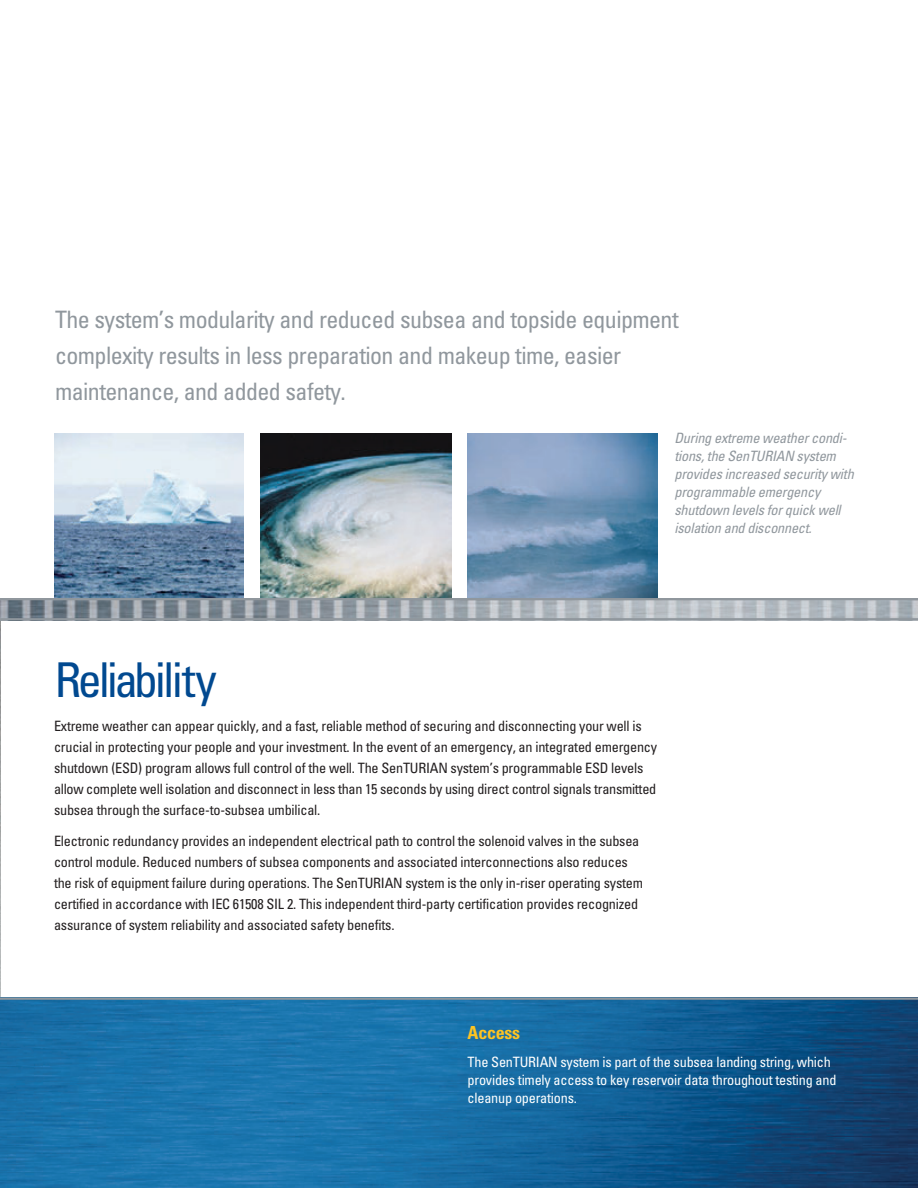
<style>
.page{position:relative;width:918px;height:1188px;background:#fff}
.page>*{position:absolute;margin:0;border:0;box-sizing:border-box;transform-origin:0 0}
.t1{font:condensed 48px "Univers LT Std";letter-spacing:-.055em;color:#014990}
.t2{font:condensed 24px/36px "Univers LT Std";letter-spacing:-.025em;color:#90979d}
.t3{font:700 condensed 18px "Univers LT Std";letter-spacing:-.015em;color:#fec422}
.t4{font:condensed 14.25px/21px "Univers LT Std";letter-spacing:-.015em;color:#231f20}
.t5{font:italic condensed 14.25px/18px "Univers LT Std";letter-spacing:-.015em;color:#90979d}
.t6{font:condensed 14.25px/18px "Univers LT Std";letter-spacing:-.015em;color:#fff}
</style>
<div class="page">
<img style="left:0;top:600px;width:1px;height:404px">
<img style="left:0;top:997px;width:918px;height:191px">
<img style="left:261px;top:433px;width:190px;height:165px">
<img style="left:468px;top:433px;width:189px;height:165px">
<img style="left:0;top:600px;width:918px;height:18px">
<hr style="left:0;top:618px;width:918px;height:2px;background:#90979d">
<hr style="left:0;top:998px;width:918px;height:2px;background:#90979d">
<img style="left:54px;top:433px;width:189px;height:165px">
<hr style="left:0;top:598px;width:918px;height:2px;background:#90979d">
<h2 class="t2" style="left:55px;top:301px;width:625px">The system’s modularity and reduced subsea and topside equipment complexity results in less preparation and makeup time, easier maintenance, and added safety.</h2>
<p class="t5" style="left:674px;top:429px;width:181px">During extreme weather condi&shy;tions, the SenTURIAN system provides increased security with programmable emergency shutdown levels for quick well isolation and disconnect.</p>
<h1 class="t1" style="left:55px;top:649px;width:164px">Reliability</h1>
<p class="t4" style="left:54px;top:715px;width:605px">Extreme weather can appear quickly, and a fast, reliable method of securing and disconnecting your well is crucial in protecting your people and your investment. In the event of an emergency, an integrated emergency shutdown (ESD) program allows full control of the well. The SenTURIAN system’s programmable ESD levels allow complete well isolation and disconnect in less than 15 seconds by using direct control signals transmitted subsea through the surface-to-subsea umbilical.</p>
<p class="t4" style="left:54px;top:830px;width:591px">Electronic redundancy provides an independent electrical path to control the solenoid valves in the subsea control module. Reduced numbers of subsea components and associated interconnections also reduces the risk of equipment failure during operations. The SenTURIAN system is the only in-riser operating system certified in accordance with IEC 61508 SIL 2. This independent third-party certification provides recognized assurance of system reliability and associated safety benefits.</p>
<p class="t3" style="left:468px;top:1022px;width:54px">Access</p>
<p class="t6" style="left:468px;top:1052px;width:370px">The SenTURIAN system is part of the subsea landing string, which provides timely access to key reservoir data throughout testing and cleanup operations.</p>
</div>
